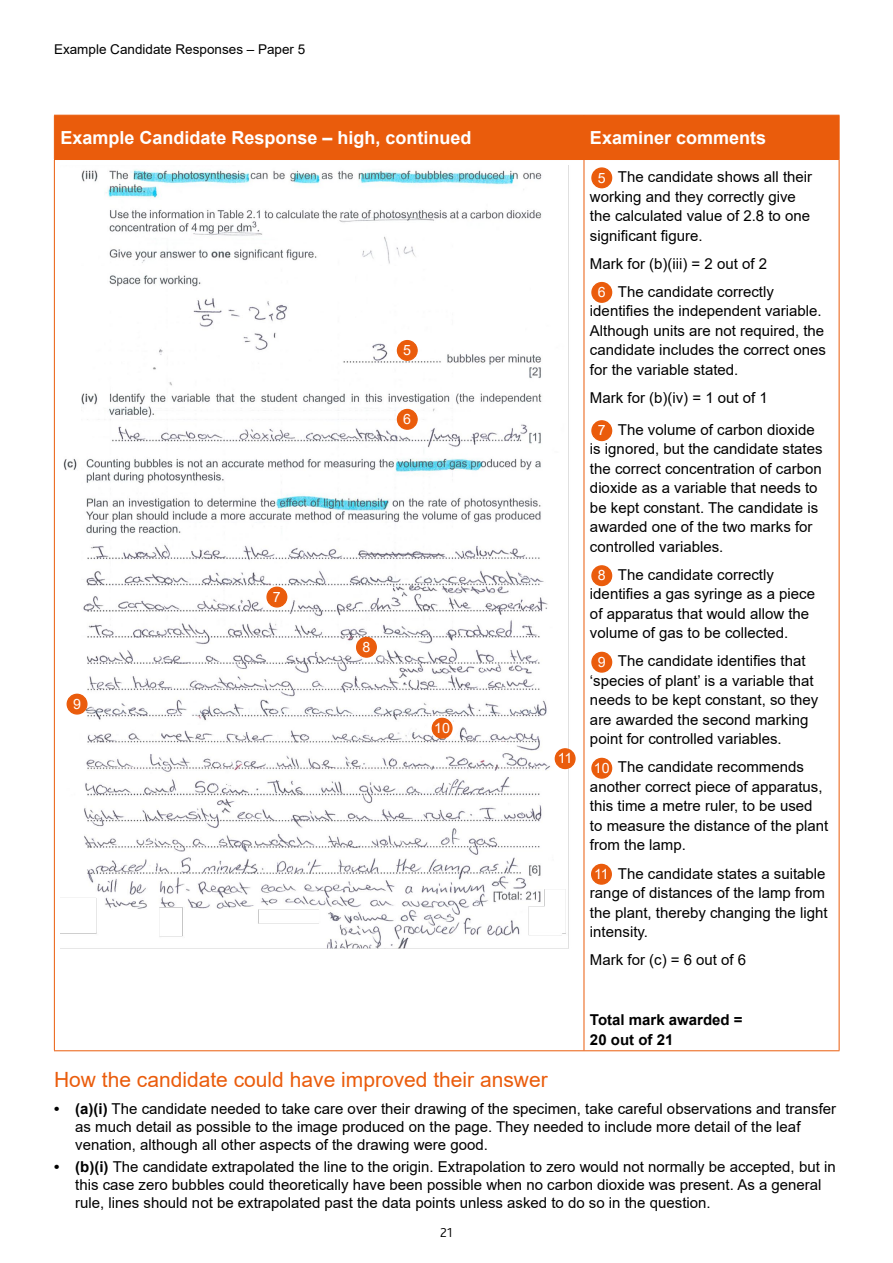
<style>
.page{position:relative;width:893px;height:1263px;background:#fff}
.page>*{position:absolute;margin:0;border:0;box-sizing:border-box;transform-origin:0 0}
.Subhead_1_14pt{font:21px "Arial";color:#ea5c0c}
.Table_heading_white{font:700 18px "Arial";color:#fff}
.Examiner_comments{font:15px/19.5px "Arial";color:#000}
.Examiner_comments-2{font:700 15px/19.5px "Arial";color:#000}
.t1{font:14.25px "Arial";letter-spacing:-.035em;color:#fff}
.t2{font:13.5px "Arial";color:#000}
.t3{font:300 13.5px "Bliss Pro";color:#000}
.s1{font-weight:700}
</style>
<div class="page">
<div style="left:55px;top:116px;width:784px;height:43px;background:#ea5c0c"></div>
<hr style="left:54px;top:116px;width:1px;height:43px;background:#ea5c0c">
<hr style="left:54px;top:115px;width:530px;height:1px;background:#ea5c0c">
<hr style="left:54px;top:159px;width:530px;height:1px;background:#ea5c0c">
<hr style="left:584px;top:116px;width:1px;height:43px;background:#ea5c0c">
<hr style="left:584px;top:115px;width:255px;height:1px;background:#ea5c0c">
<hr style="left:839px;top:116px;width:1px;height:43px;background:#ea5c0c">
<hr style="left:584px;top:159px;width:255px;height:1px;background:#ea5c0c">
<hr style="left:54px;top:160px;width:1px;height:890px;background:#ea5c0c">
<hr style="left:54px;top:1050px;width:530px;height:1px;background:#ea5c0c">
<hr style="left:584px;top:160px;width:1px;height:890px;background:#ea5c0c">
<hr style="left:839px;top:160px;width:1px;height:890px;background:#ea5c0c">
<hr style="left:584px;top:1050px;width:255px;height:1px;background:#ea5c0c">
<img style="left:60px;top:165px;width:514px;height:784px">
<div style="left:592px;top:168px;width:20px;height:20px;background:#ea5c0c;border-radius:50%"></div>
<div style="left:591px;top:167px;width:21px;height:21px;border:1px solid #ea5c0c;border-radius:50%"></div>
<div style="left:592px;top:283px;width:20px;height:19px;background:#ea5c0c;border-radius:50%"></div>
<div style="left:591px;top:282px;width:21px;height:21px;border:1px solid #ea5c0c;border-radius:50%"></div>
<div style="left:592px;top:421px;width:20px;height:19px;background:#ea5c0c;border-radius:50%"></div>
<div style="left:591px;top:420px;width:21px;height:21px;border:1px solid #ea5c0c;border-radius:50%"></div>
<div style="left:592px;top:566px;width:20px;height:19px;background:#ea5c0c;border-radius:50%"></div>
<div style="left:591px;top:565px;width:21px;height:21px;border:1px solid #ea5c0c;border-radius:50%"></div>
<div style="left:592px;top:652px;width:20px;height:20px;background:#ea5c0c;border-radius:50%"></div>
<div style="left:591px;top:652px;width:21px;height:21px;border:1px solid #ea5c0c;border-radius:50%"></div>
<div style="left:592px;top:758px;width:20px;height:20px;background:#ea5c0c;border-radius:50%"></div>
<div style="left:591px;top:758px;width:21px;height:21px;border:1px solid #ea5c0c;border-radius:50%"></div>
<div style="left:592px;top:864px;width:19px;height:20px;background:#ea5c0c;border-radius:50%"></div>
<div style="left:591px;top:864px;width:21px;height:21px;border:1px solid #ea5c0c;border-radius:50%"></div>
<div style="left:397px;top:341px;width:20px;height:19px;background:#ea5c0c;border-radius:50%"></div>
<div style="left:397px;top:340px;width:21px;height:21px;border:1px solid #ea5c0c;border-radius:50%"></div>
<div style="left:397px;top:409px;width:20px;height:20px;background:#ea5c0c;border-radius:50%"></div>
<div style="left:397px;top:409px;width:21px;height:21px;border:1px solid #ea5c0c;border-radius:50%"></div>
<div style="left:267px;top:587px;width:20px;height:20px;background:#ea5c0c;border-radius:50%"></div>
<div style="left:266px;top:587px;width:21px;height:20px;border:1px solid #ea5c0c;border-radius:50%"></div>
<div style="left:357px;top:637px;width:19px;height:20px;background:#ea5c0c;border-radius:50%"></div>
<div style="left:356px;top:637px;width:21px;height:21px;border:1px solid #ea5c0c;border-radius:50%"></div>
<div style="left:67px;top:694px;width:20px;height:20px;background:#ea5c0c;border-radius:50%"></div>
<div style="left:67px;top:694px;width:21px;height:21px;border:1px solid #ea5c0c;border-radius:50%"></div>
<div style="left:432px;top:718px;width:20px;height:20px;background:#ea5c0c;border-radius:50%"></div>
<div style="left:432px;top:718px;width:21px;height:21px;border:1px solid #ea5c0c;border-radius:50%"></div>
<div style="left:555px;top:749px;width:20px;height:19px;background:#ea5c0c;border-radius:50%"></div>
<div style="left:555px;top:748px;width:21px;height:21px;border:1px solid #ea5c0c;border-radius:50%"></div>
<p class="t2" style="left:54px;top:40px;width:253px">Example Candidate Responses – Paper 5</p>
<p class="Table_heading_white" style="left:60px;top:125px;width:413px">Example Candidate Response – high, continued</p>
<p class="Table_heading_white" style="left:590px;top:125px;width:178px">Examiner comments</p>
<p class="t1" style="left:598px;top:168px;width:9px">5</p>
<p class="Examiner_comments" style="left:590px;top:167px;width:224px;text-indent:28px">The candidate shows all their working and they correctly give the calculated value of 2.8 to one significant figure.</p>
<p class="Examiner_comments" style="left:590px;top:254px;width:179px">Mark for (b)(iii) = 2 out of 2</p>
<p class="t1" style="left:598px;top:282px;width:9px">6</p>
<p class="Examiner_comments" style="left:590px;top:282px;width:237px;text-indent:28px">The candidate correctly identifies the independent variable.<br>Although units are not required, the candidate includes the correct ones for the variable stated.</p>
<p class="Examiner_comments" style="left:590px;top:388px;width:179px">Mark for (b)(iv) = 1 out of 1</p>
<p class="t1" style="left:598px;top:421px;width:9px">7</p>
<p class="t1" style="left:403px;top:340px;width:9px">5</p>
<p class="t1" style="left:403px;top:409px;width:9px">6</p>
<p class="Examiner_comments" style="left:590px;top:420px;width:234px;text-indent:28px">The volume of carbon dioxide is ignored, but the candidate states the correct concentration of carbon dioxide as a variable that needs to be kept constant. The candidate is awarded one of the two marks for controlled variables.</p>
<p class="t1" style="left:598px;top:566px;width:9px">8</p>
<p class="Examiner_comments" style="left:590px;top:565px;width:227px;text-indent:28px">The candidate correctly identifies a gas syringe as a piece of apparatus that would allow the volume of gas to be collected.</p>
<p class="t1" style="left:598px;top:652px;width:9px">9</p>
<p class="t1" style="left:273px;top:587px;width:9px">7</p>
<p class="t1" style="left:362px;top:637px;width:9px">8</p>
<p class="Examiner_comments" style="left:590px;top:651px;width:230px;text-indent:28px">The candidate identifies that ‘species of plant’ is a variable that needs to be kept constant, so they are awarded the second marking point for controlled variables.</p>
<p class="t1" style="left:594px;top:758px;width:17px">10</p>
<p class="t1" style="left:73px;top:694px;width:9px">9</p>
<p class="t1" style="left:434px;top:718px;width:17px">10</p>
<p class="t1" style="left:558px;top:749px;width:16px">11</p>
<p class="Examiner_comments" style="left:590px;top:757px;width:240px;text-indent:28px">The candidate recommends another correct piece of apparatus, this time a metre ruler, to be used to measure the distance of the plant from the lamp.</p>
<p class="t1" style="left:594px;top:864px;width:16px">11</p>
<p class="Examiner_comments" style="left:590px;top:863px;width:239px;text-indent:28px">The candidate states a suitable range of distances of the lamp from the plant, thereby changing the light intensity.</p>
<p class="Examiner_comments" style="left:590px;top:950px;width:158px">Mark for (c) = 6 out of 6</p>
<p class="Examiner_comments-2" style="left:590px;top:1010px;width:154px">Total mark awarded =<br>20 out of 21</p>
<p class="Subhead_1_14pt" style="left:54px;top:1065px;width:495px">How the candidate could have improved their answer</p>
<p class="Examiner_comments" style="left:75px;top:1099px;width:762px;line-height:18px;text-indent:-21px"><span class="s1">• (a)(i)</span> The candidate needed to take care over their drawing of the specimen, take careful observations and transfer as much detail as possible to the image produced on the page. They needed to include more detail of the leaf venation, although all other aspects of the drawing were good.</p>
<p class="Examiner_comments" style="left:75px;top:1158px;width:762px;line-height:18px;text-indent:-21px"><span class="s1">• (b)(i)</span> The candidate extrapolated the line to the origin. Extrapolation to zero would not normally be accepted, but in this case zero bubbles could theoretically have been possible when no carbon dioxide was present. As a general rule, lines should not be extrapolated past the data points unless asked to do so in the question.</p>
<p class="t3" style="left:440px;top:1224px;width:14px">21</p>
</div>
